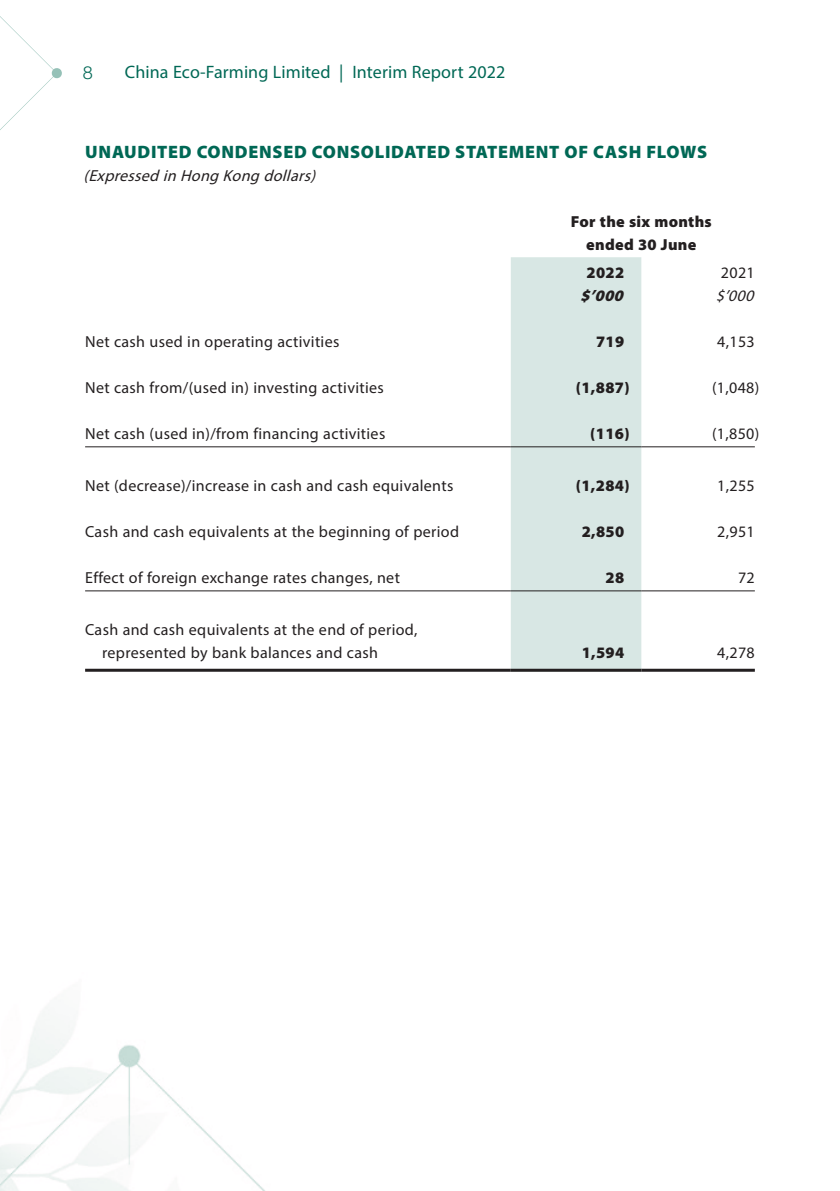
<style>
.page{position:relative;width:840px;height:1191px;background:#fff}
.page>*{position:absolute;margin:0;border:0;box-sizing:border-box;transform-origin:0 0}
.Heading_1{font:900 18px "Myriad Pro";letter-spacing:.04em;color:#006855}
.t1{font:18px "Myriad Pro";letter-spacing:.005em;color:#006855}
.t2{font:300 18px "Helvetica Neue LT Std";color:#006855}
.Body_Text{font:16px/23px "Myriad Pro";letter-spacing:.02em;color:#231f20}
.Body_Text-2{font:900 16px/23px "Myriad Pro";letter-spacing:.02em;color:#231f20;text-align:center}
.Body_Text-3{font:italic 16px "Myriad Pro";color:#231f20}
.Body_Text-4{font:italic 900 16px "Myriad Pro";color:#231f20}
</style>
<div class="page">
<img style="left:0;top:257px;width:755px;height:934px">
<svg style="left:0;top:16px;width:62px;height:114px"></svg>
<div style="left:510px;top:257px;width:131px;height:412px;background:#d8e7e4"></div>
<hr style="left:85px;top:446px;width:425px;height:1px;background:#231f20">
<hr style="left:510px;top:446px;width:131px;height:1px;background:#231f20">
<hr style="left:641px;top:446px;width:113px;height:1px;background:#231f20">
<hr style="left:85px;top:590px;width:425px;height:1px;background:#231f20">
<hr style="left:510px;top:590px;width:131px;height:1px;background:#231f20">
<hr style="left:641px;top:590px;width:113px;height:1px;background:#231f20">
<hr style="left:85px;top:669px;width:425px;height:3px;background:#231f20">
<hr style="left:510px;top:669px;width:131px;height:3px;background:#231f20">
<hr style="left:641px;top:669px;width:113px;height:3px;background:#231f20">
<p class="t2" style="left:83px;top:61px;width:12px">8</p>
<p class="t1" style="left:125px;top:61px;width:382px">China Eco-Farming Limited | Interim Report 2022</p>
<p class="Heading_1" style="left:85px;top:139px;width:623px">UNAUDITED CONDENSED CONSOLIDATED STATEMENT OF CASH FLOWS</p>
<p class="Body_Text-3" style="left:83px;top:165px;width:238px">(Expressed in Hong Kong dollars)</p>
<p class="Body_Text-2" style="left:570px;top:209px;width:142px">For the six months ended 30 June</p>
<p class="Body_Text-2" style="left:586px;top:261px;width:39px">2022</p>
<p class="Body_Text" style="left:720px;top:261px;width:35px">2021</p>
<p class="Body_Text-4" style="left:580px;top:285px;width:49px">$’000</p>
<p class="Body_Text-3" style="left:715px;top:286px;width:44px">$’000</p>
<p class="Body_Text" style="left:85px;top:330px;width:256px">Net cash used in operating activities</p>
<p class="Body_Text-2" style="left:595px;top:330px;width:30px">719</p>
<p class="Body_Text" style="left:717px;top:330px;width:39px">4,153</p>
<p class="Body_Text" style="left:85px;top:376px;width:300px">Net cash from/(used in) investing activities</p>
<p class="Body_Text-2" style="left:575px;top:376px;width:55px">(1,887)</p>
<p class="Body_Text" style="left:711px;top:376px;width:49px">(1,048)</p>
<p class="Body_Text" style="left:85px;top:422px;width:301px">Net cash (used in)/from financing activities</p>
<p class="Body_Text-2" style="left:590px;top:422px;width:41px">(116)</p>
<p class="Body_Text" style="left:711px;top:422px;width:49px">(1,850)</p>
<p class="Body_Text" style="left:85px;top:474px;width:369px">Net (decrease)/increase in cash and cash equivalents</p>
<p class="Body_Text-2" style="left:575px;top:474px;width:55px">(1,284)</p>
<p class="Body_Text" style="left:717px;top:474px;width:39px">1,255</p>
<p class="Body_Text" style="left:85px;top:520px;width:375px">Cash and cash equivalents at the beginning of period</p>
<p class="Body_Text-2" style="left:581px;top:520px;width:44px">2,850</p>
<p class="Body_Text" style="left:717px;top:520px;width:39px">2,951</p>
<p class="Body_Text" style="left:85px;top:566px;width:316px">Effect of foreign exchange rates changes, net</p>
<p class="Body_Text-2" style="left:605px;top:566px;width:20px">28</p>
<p class="Body_Text" style="left:737px;top:566px;width:18px">72</p>
<p class="Body_Text" style="left:102px;top:618px;width:316px;text-indent:-17px">Cash and cash equivalents at the end of period, represented by bank balances and cash</p>
<p class="Body_Text-2" style="left:581px;top:641px;width:44px">1,594</p>
<p class="Body_Text" style="left:717px;top:641px;width:39px">4,278</p>
</div>
